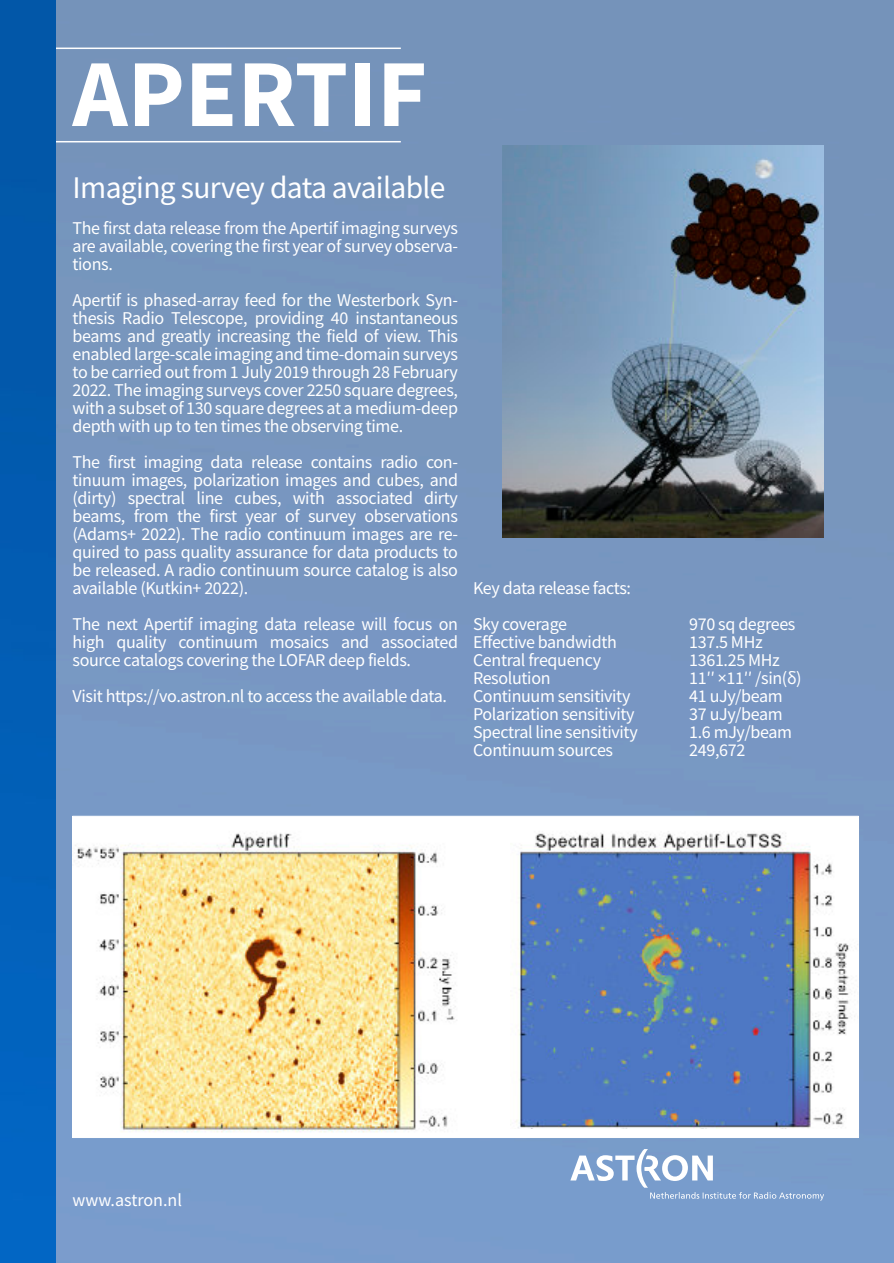
<style>
.page{position:relative;width:894px;height:1263px;background:#fff}
.page>*{position:absolute;margin:0;border:0;box-sizing:border-box;transform-origin:0 0}
.t1{font:700 96px "Source Sans Pro";color:#fff}
.t2{font:31.5px "Source Sans Pro";letter-spacing:-.02em;color:#fff}
.t3{font:18px "Source Sans Pro";letter-spacing:-.02em;color:#fff}
.t4{font:18px "Source Sans Pro";color:#fff}
</style>
<div class="page">
<img style="left:55px;top:0;width:838px;height:1263px">
<hr style="left:34px;top:48px;width:366px;height:1px;background:#fff">
<hr style="left:34px;top:141px;width:366px;height:1px;background:#fff">
<img style="left:0;top:0;width:55px;height:1263px">
<svg style="left:570px;top:1149px;width:253px;height:51px;background:#8dabd3"></svg>
<div style="left:72px;top:816px;width:786px;height:322px;background:#fff"></div>
<img style="left:511px;top:819px;width:347px;height:310px">
<img style="left:72px;top:819px;width:384px;height:317px">
<img style="left:502px;top:145px;width:321px;height:392px">
<p class="t1" style="left:72px;top:54px;width:356px">APERTIF</p>
<p class="t2" style="left:72px;top:174px;width:374px">Imaging survey data available</p>
<p class="t3" style="left:72px;top:220px;width:387px">The first data release from the Apertif imaging surveys</p>
<p class="t3" style="left:72px;top:238px;width:387px">are available, covering the first year of survey observa-</p>
<p class="t3" style="left:72px;top:256px;width:42px">tions.</p>
<p class="t3" style="left:72px;top:292px;width:387px">Apertif is phased-array feed for the Westerbork Syn-</p>
<p class="t3" style="left:72px;top:310px;width:387px">thesis Radio Telescope, providing 40 instantaneous</p>
<p class="t3" style="left:72px;top:328px;width:387px">beams and greatly increasing the field of view. This</p>
<p class="t3" style="left:72px;top:346px;width:387px">enabled large-scale imaging and time-domain surveys</p>
<p class="t3" style="left:72px;top:364px;width:387px">to be carried out from 1 July 2019 through 28 February</p>
<p class="t3" style="left:72px;top:382px;width:387px">2022. The imaging surveys cover 2250 square degrees,</p>
<p class="t3" style="left:72px;top:400px;width:387px">with a subset of 130 square degrees at a medium-deep</p>
<p class="t3" style="left:72px;top:418px;width:332px">depth with up to ten times the observing time.</p>
<p class="t3" style="left:72px;top:454px;width:387px">The first imaging data release contains radio con-</p>
<p class="t3" style="left:72px;top:472px;width:387px">tinuum images, polarization images and cubes, and</p>
<p class="t3" style="left:72px;top:490px;width:387px">(dirty) spectral line cubes, with associated dirty</p>
<p class="t3" style="left:72px;top:508px;width:387px">beams, from the first year of survey observations</p>
<p class="t3" style="left:72px;top:526px;width:387px">(Adams+ 2022). The radio continuum images are re-</p>
<p class="t3" style="left:72px;top:544px;width:387px">quired to pass quality assurance for data products to</p>
<p class="t3" style="left:72px;top:562px;width:387px">be released. A radio continuum source catalog is also</p>
<p class="t3" style="left:72px;top:580px;width:177px">available (Kutkin+ 2022).</p>
<p class="t3" style="left:72px;top:616px;width:387px">The next Apertif imaging data release will focus on</p>
<p class="t3" style="left:72px;top:634px;width:387px">high quality continuum mosaics and associated</p>
<p class="t3" style="left:72px;top:652px;width:340px">source catalogs covering the LOFAR deep fields.</p>
<p class="t3" style="left:72px;top:688px;width:376px">Visit https://vo.astron.nl to access the available data.</p>
<p class="t3" style="left:473px;top:580px;width:159px">Key data release facts:</p>
<p class="t3" style="left:473px;top:616px;width:95px">Sky coverage</p>
<p class="t3" style="left:689px;top:616px;width:108px">970 sq degrees</p>
<p class="t3" style="left:473px;top:634px;width:145px">Effective bandwidth</p>
<p class="t3" style="left:689px;top:634px;width:75px">137.5 MHz</p>
<p class="t3" style="left:473px;top:652px;width:129px">Central frequency</p>
<p class="t3" style="left:689px;top:652px;width:92px">1361.25 MHz</p>
<p class="t3" style="left:473px;top:670px;width:79px">Resolution</p>
<p class="t3" style="left:689px;top:670px;width:114px">11′′ ×11′′ /sin(δ)</p>
<p class="t3" style="left:473px;top:688px;width:159px">Continuum sensitivity</p>
<p class="t3" style="left:689px;top:688px;width:95px">41 uJy/beam</p>
<p class="t3" style="left:473px;top:706px;width:163px">Polarization sensitivity</p>
<p class="t3" style="left:689px;top:706px;width:95px">37 uJy/beam</p>
<p class="t3" style="left:473px;top:724px;width:166px">Spectral line sensitivity</p>
<p class="t3" style="left:689px;top:724px;width:104px">1.6 mJy/beam</p>
<p class="t3" style="left:473px;top:742px;width:142px">Continuum sources</p>
<p class="t3" style="left:689px;top:742px;width:57px">249,672</p>
<p class="t4" style="left:72px;top:1192px;width:111px">www.astron.nl</p>
</div>
